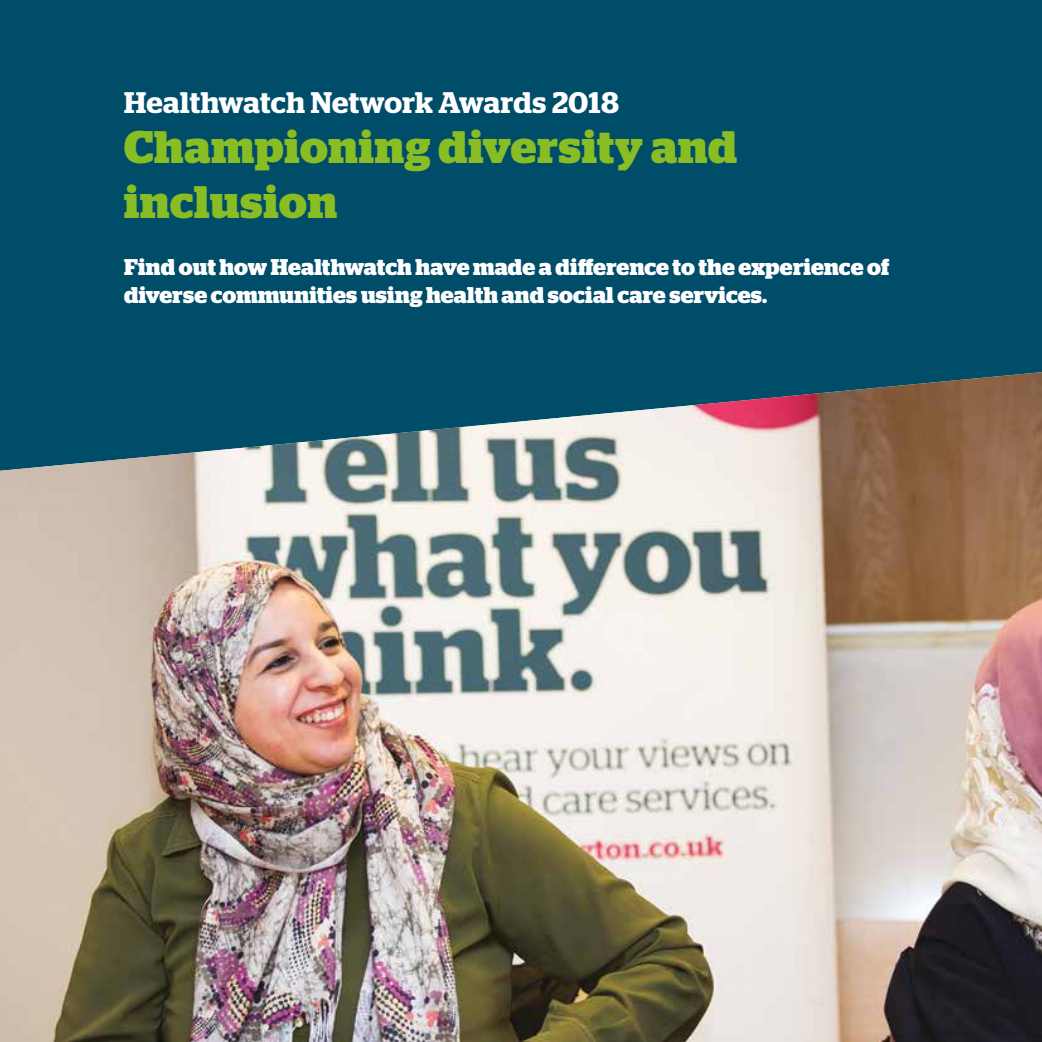
<style>
.page{position:relative;width:1042px;height:1042px;background:#004d6a}
.page>*{position:absolute;margin:0;border:0;box-sizing:border-box;transform-origin:0 0}
.t1{font:700 45.5px/54.6px "Stag";letter-spacing:.02em;color:#89bd24}
.t2{font:600 29.75px "Stag";letter-spacing:.015em;color:#fff}
.t3{font:700 22.75px/28px "Stag";letter-spacing:.005em;color:#fff}
</style>
<div class="page">
<img style="left:0;top:372px;width:1042px;height:670px">
<h2 class="t2" style="left:124px;top:85px;width:497px">Healthwatch Network Awards 2018</h2>
<h1 class="t1" style="left:124px;top:120px;width:615px">Championing diversity and inclusion</h1>
<p class="t3" style="left:124px;top:253px;width:767px">Find out how Healthwatch have made a difference to the experience of diverse communities using health and social care services.</p>
</div>
